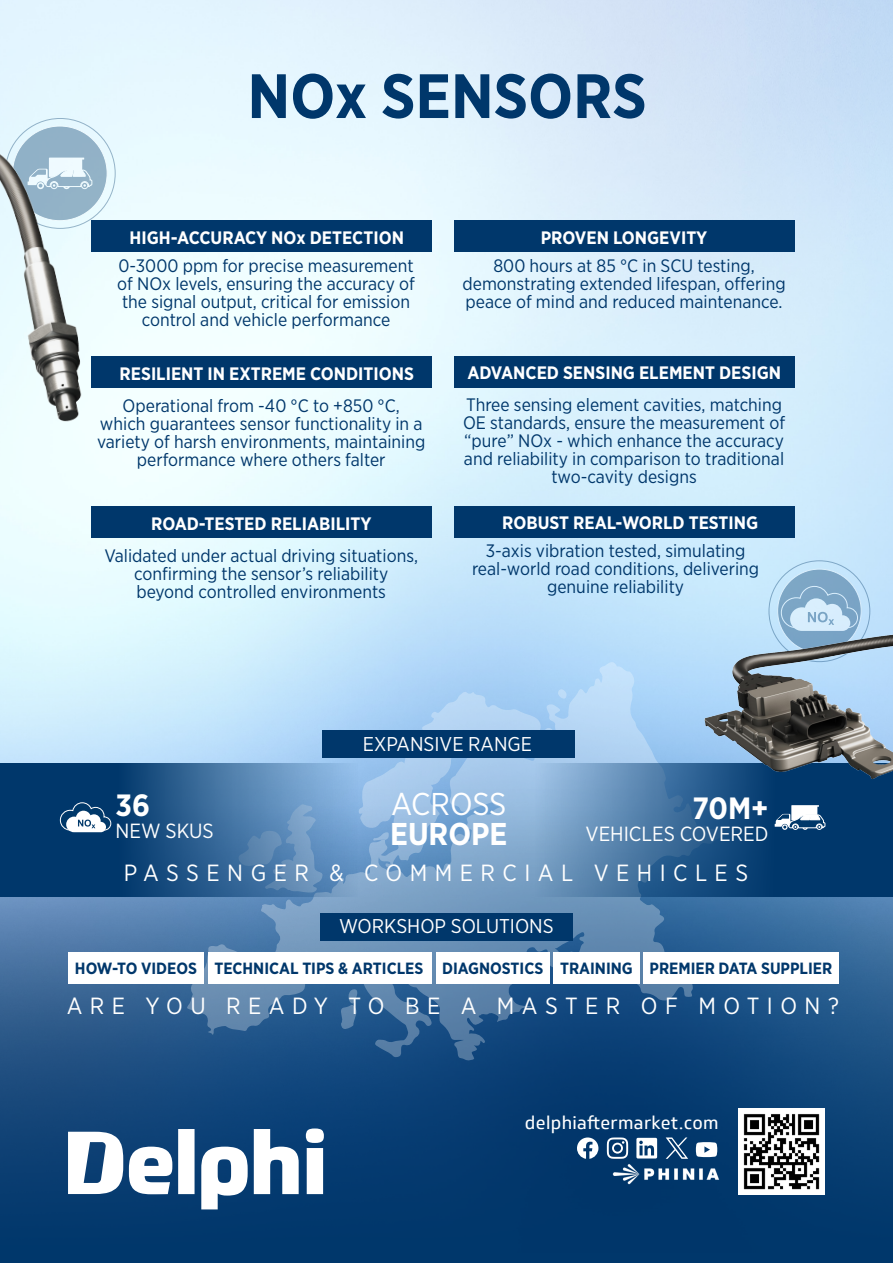
<style>
.page{position:relative;width:893px;height:1263px;background:#fff}
.page>*{position:absolute;margin:0;border:0;box-sizing:border-box;transform-origin:0 0}
.t1{font:700 62.4px "Gotham Narrow";color:#00376b}
.t2{font:31.5px/30px "Gotham Narrow";letter-spacing:-.005em;color:#fff}
.t3{font:700 30.75px "Gotham Narrow";color:#fff}
.t4{font:23.4px "Gotham Narrow";letter-spacing:.32em;color:#fff}
.t5{font:20.55px "Gotham Narrow";color:#fff}
.t6{font:19.95px "Gotham Narrow";color:#fff}
.t7{font:18px/18px "Gotham Narrow";color:#00376b;text-align:center}
.t8{font:700 18px "Gotham Narrow";color:#fff}
.t9{font:17.85px "Delphi Soleto Regular";letter-spacing:.02em;color:#fff}
.t10{font:700 16.2px "Gotham Narrow";color:#00376b}
.s1{font-weight:700}
</style>
<div class="page">
<img style="left:0;top:0;width:893px;height:763px">
<svg style="left:0;top:897px;width:893px;height:366px;background:#13477b"></svg>
<svg style="left:186px;top:661px;width:537px;height:400px;background:#709bc3"></svg>
<svg style="left:341px;top:989px;width:16px;height:40px"></svg>
<svg style="left:373px;top:832px;width:16px;height:9px"></svg>
<svg style="left:558px;top:689px;width:8px;height:10px"></svg>
<svg style="left:535px;top:763px;width:358px;height:134px;background:#42719e"></svg>
<svg style="left:0;top:763px;width:357px;height:134px;background:#2f6192"></svg>
<div style="left:322px;top:730px;width:252px;height:28px;background:#00376b"></div>
<div style="left:320px;top:913px;width:253px;height:27px;background:#00376b"></div>
<div style="left:68px;top:952px;width:136px;height:32px;background:#fff"></div>
<div style="left:208px;top:952px;width:224px;height:32px;background:#fff"></div>
<div style="left:644px;top:952px;width:195px;height:32px;background:#fff"></div>
<div style="left:436px;top:952px;width:113px;height:32px;background:#fff"></div>
<div style="left:553px;top:952px;width:87px;height:32px;background:#fff"></div>
<img style="left:739px;top:1109px;width:86px;height:86px">
<svg style="left:68px;top:1128px;width:256px;height:81px"></svg>
<svg style="left:60px;top:802px;width:51px;height:30px"></svg>
<svg style="left:577px;top:1137px;width:21px;height:22px"></svg>
<svg style="left:696px;top:1142px;width:21px;height:13px"></svg>
<svg style="left:636px;top:1138px;width:21px;height:17px"></svg>
<svg style="left:607px;top:1137px;width:21px;height:18px"></svg>
<svg style="left:666px;top:1137px;width:22px;height:18px"></svg>
<img style="left:603px;top:1155px;width:125px;height:39px">
<img style="left:0;top:120px;width:136px;height:305px">
<img style="left:680px;top:570px;width:213px;height:282px">
<div style="left:91px;top:507px;width:341px;height:31px;background:#00376b"></div>
<div style="left:91px;top:357px;width:341px;height:31px;background:#00376b"></div>
<div style="left:91px;top:221px;width:341px;height:31px;background:#00376b"></div>
<div style="left:454px;top:221px;width:340px;height:31px;background:#00376b"></div>
<div style="left:454px;top:357px;width:341px;height:31px;background:#00376b"></div>
<div style="left:454px;top:507px;width:340px;height:31px;background:#00376b"></div>
<p class="t1" style="left:247px;top:56px;width:401px">NOx SENSORS</p>
<p class="t8" style="left:130px;top:226px;width:276px">HIGH-ACCURACY NOx DETECTION</p>
<p class="t7" style="left:117px;top:256px;width:299px">0-3000 ppm for precise measurement of NOx levels, ensuring the accuracy of the signal output, critical for emission control and vehicle performance</p>
<p class="t8" style="left:120px;top:362px;width:296px">RESILIENT IN EXTREME CONDITIONS</p>
<p class="t7" style="left:97px;top:396px;width:330px">Operational from -40 °C to +850 °C,<br>which guarantees sensor functionality in a variety of harsh environments, maintaining performance where others falter</p>
<p class="t8" style="left:151px;top:512px;width:222px">ROAD-TESTED RELIABILITY</p>
<p class="t7" style="left:104px;top:546px;width:315px">Validated under actual driving situations, confirming the sensor’s reliability beyond controlled environments</p>
<p class="t8" style="left:541px;top:226px;width:168px">PROVEN LONGEVITY</p>
<p class="t7" style="left:462px;top:256px;width:325px">800 hours at 85 °C in SCU testing, demonstrating extended lifespan, offering peace of mind and reduced maintenance.</p>
<p class="t8" style="left:467px;top:361px;width:315px">ADVANCED SENSING ELEMENT DESIGN</p>
<p class="t7" style="left:463px;top:395px;width:324px">Three sensing element cavities, matching OE standards, ensure the measurement of “pure” NOx - which enhance the accuracy and reliability in comparison to traditional two-cavity designs</p>
<p class="t8" style="left:502px;top:511px;width:257px">ROBUST REAL-WORLD TESTING</p>
<p class="t7" style="left:472px;top:541px;width:289px">3-axis vibration tested, simulating real-world road conditions, delivering genuine reliability</p>
<p class="t3" style="left:116px;top:785px;width:36px">36</p>
<p class="t5" style="left:116px;top:818px;width:99px">NEW SKUS</p>
<p class="t6" style="left:363px;top:732px;width:171px">EXPANSIVE RANGE</p>
<p class="t2" style="left:390px;top:788px;width:119px">ACROSS<br><span class="s1">EUROPE</span></p>
<p class="t3" style="left:692px;top:788px;width:78px">70M+</p>
<p class="t5" style="left:586px;top:821px;width:184px">VEHICLES COVERED</p>
<p class="t4" style="left:124px;top:858px;width:626px">PASSENGER &amp; COMMERCIAL VEHICLES</p>
<p class="t6" style="left:339px;top:914px;width:216px">WORKSHOP SOLUTIONS</p>
<p class="t10" style="left:75px;top:958px;width:123px">HOW-TO VIDEOS</p>
<p class="t10" style="left:214px;top:958px;width:211px">TECHNICAL TIPS &amp; ARTICLES</p>
<p class="t10" style="left:442px;top:958px;width:103px">DIAGNOSTICS</p>
<p class="t10" style="left:560px;top:958px;width:74px">TRAINING</p>
<p class="t10" style="left:649px;top:958px;width:184px">PREMIER DATA SUPPLIER</p>
<p class="t4" style="left:67px;top:991px;width:774px">ARE YOU READY TO BE A MASTER OF MOTION?</p>
<p class="t9" style="left:525px;top:1112px;width:195px">delphiaftermarket.com</p>
</div>
